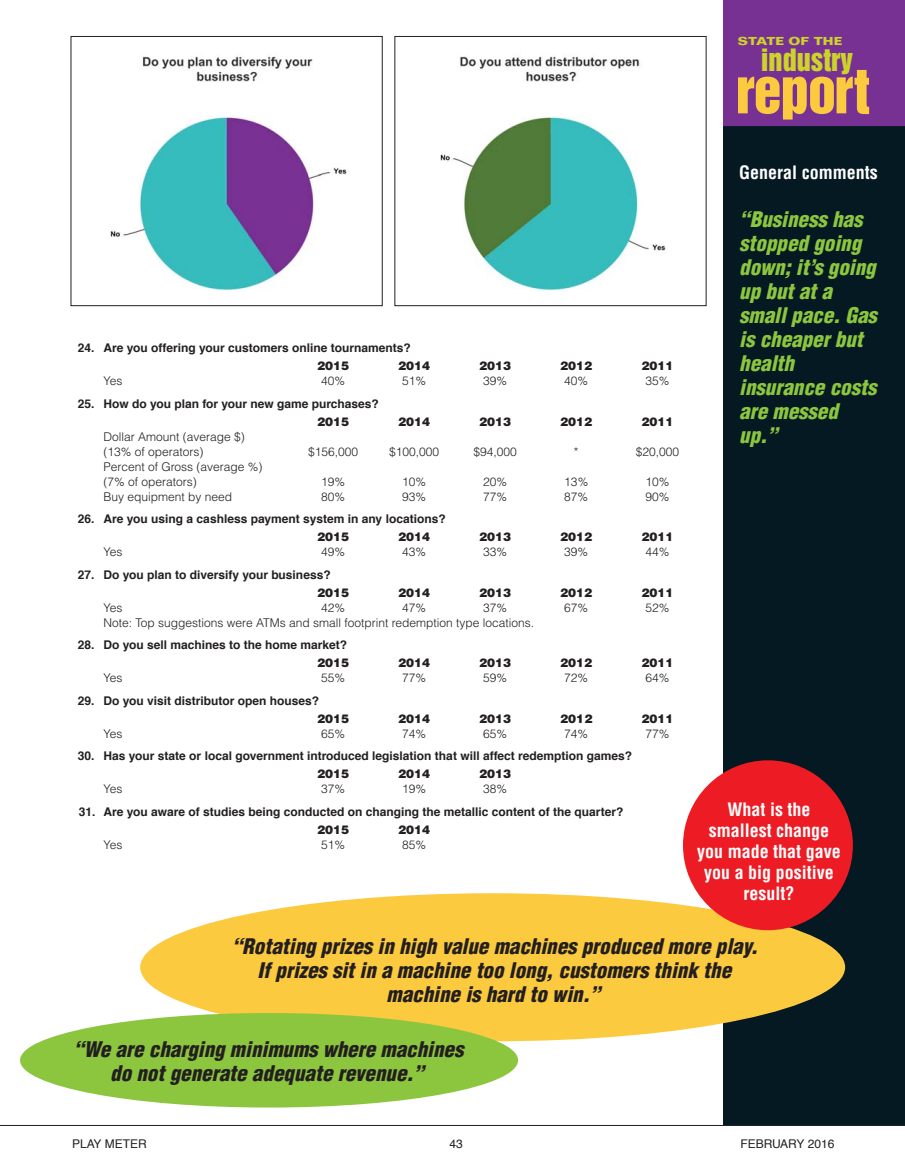
<style>
.page{position:relative;width:905px;height:1175px;background:#fff}
.page>*{position:absolute;margin:0;border:0;box-sizing:border-box;transform-origin:0 0}
.t1{font:56.25px "Helvetica Inserat";letter-spacing:-.02em;color:#fcca3f}
.t2{font:28.2px "Helvetica Inserat";color:#cdd32a}
.t3{font:italic 900 condensed 21px/24px "Helvetica";color:#231f20;text-align:center}
.t4{font:italic 900 condensed 21px/24px "Helvetica";color:#8cc63f}
.t5{font:700 condensed 18px/21px "Helvetica";color:#fff;text-align:center}
.t6{font:700 12px/18px "Helvetica";color:#231f20}
.t7{font:300 12px/15px "Helvetica";color:#231f20}
.t8{font:900 12px "Helvetica";color:#231f20}
.t9{font:12px "Helvetica";color:#231f20}
.t10{font:700 11.25px "Folio";color:#cdd32a;scale:1.2 1}
.s1{font-weight:900}
</style>
<div class="page">
<div style="left:723px;top:126px;width:181px;height:999px;background:#051922"></div>
<div style="left:723px;top:0;width:181px;height:126px;background:#773192"></div>
<div style="left:140px;top:893px;width:705px;height:148px;background:#fcca3f;border-radius:50%"></div>
<hr style="left:0;top:1125px;width:904px;height:1px;background:#231f20">
<div style="left:683px;top:760px;width:169px;height:170px;background:#ed1c24;border-radius:50%"></div>
<div style="left:20px;top:1013px;width:498px;height:94px;background:#8cc63f;border-radius:50%"></div>
<img style="left:110px;top:56px;width:237px;height:235px">
<div style="left:70px;top:36px;width:312px;height:270px;border:1px solid #231f20"></div>
<img style="left:440px;top:56px;width:226px;height:235px">
<div style="left:394px;top:36px;width:312px;height:270px;border:1px solid #231f20"></div>
<p class="t6" style="left:317px;top:340px;width:95px;text-indent:-239px">24. Are you offering your customers online tournaments?<br><span class="s1">2015</span></p>
<p class="t8" style="left:398px;top:361px;width:34px">2014</p>
<p class="t8" style="left:479px;top:361px;width:34px">2013</p>
<p class="t8" style="left:560px;top:361px;width:34px">2012</p>
<p class="t8" style="left:641px;top:361px;width:34px">2011</p>
<p class="t7" style="left:104px;top:375px;width:20px">Yes</p>
<p class="t7" style="left:321px;top:375px;width:26px">40%</p>
<p class="t7" style="left:402px;top:375px;width:26px">51%</p>
<p class="t7" style="left:483px;top:375px;width:26px">39%</p>
<p class="t7" style="left:564px;top:375px;width:26px">40%</p>
<p class="t7" style="left:645px;top:375px;width:26px">35%</p>
<p class="t6" style="left:317px;top:395px;width:63px;text-indent:-239px">25. How do you plan for your new game purchases?<br><span class="s1">2015</span></p>
<p class="t8" style="left:398px;top:417px;width:34px">2014</p>
<p class="t8" style="left:479px;top:417px;width:34px">2013</p>
<p class="t8" style="left:560px;top:417px;width:34px">2012</p>
<p class="t8" style="left:641px;top:417px;width:34px">2011</p>
<p class="t7" style="left:104px;top:430px;width:143px">Dollar Amount (average $) (13% of operators)</p>
<p class="t7" style="left:104px;top:460px;width:160px">Percent of Gross (average %) (7% of operators)</p>
<p class="t7" style="left:308px;top:445px;width:52px">$156,000</p>
<p class="t7" style="left:389px;top:445px;width:52px">$100,000</p>
<p class="t7" style="left:473px;top:445px;width:45px">$94,000</p>
<p class="t7" style="left:574px;top:445px;width:6px">*</p>
<p class="t7" style="left:635px;top:445px;width:45px">$20,000</p>
<p class="t7" style="left:321px;top:475px;width:26px">19%</p>
<p class="t7" style="left:402px;top:475px;width:26px">10%</p>
<p class="t7" style="left:483px;top:475px;width:26px">20%</p>
<p class="t7" style="left:564px;top:475px;width:26px">13%</p>
<p class="t7" style="left:645px;top:475px;width:26px">10%</p>
<p class="t7" style="left:104px;top:490px;width:130px">Buy equipment by need</p>
<p class="t7" style="left:321px;top:490px;width:26px">80%</p>
<p class="t7" style="left:402px;top:490px;width:26px">93%</p>
<p class="t7" style="left:483px;top:490px;width:26px">77%</p>
<p class="t7" style="left:564px;top:490px;width:26px">87%</p>
<p class="t7" style="left:645px;top:490px;width:26px">90%</p>
<p class="t6" style="left:317px;top:511px;width:130px;text-indent:-239px">26. Are you using a cashless payment system in any locations?<br><span class="s1">2015</span></p>
<p class="t8" style="left:398px;top:532px;width:34px">2014</p>
<p class="t8" style="left:479px;top:532px;width:34px">2013</p>
<p class="t8" style="left:560px;top:532px;width:34px">2012</p>
<p class="t8" style="left:641px;top:532px;width:34px">2011</p>
<p class="t7" style="left:104px;top:546px;width:20px">Yes</p>
<p class="t7" style="left:321px;top:546px;width:26px">49%</p>
<p class="t7" style="left:402px;top:546px;width:26px">43%</p>
<p class="t7" style="left:483px;top:546px;width:26px">33%</p>
<p class="t7" style="left:564px;top:546px;width:26px">39%</p>
<p class="t7" style="left:645px;top:546px;width:26px">44%</p>
<p class="t6" style="left:317px;top:566px;width:34px;text-indent:-239px">27. Do you plan to diversify your business?<br><span class="s1">2015</span></p>
<p class="t8" style="left:398px;top:588px;width:34px">2014</p>
<p class="t8" style="left:479px;top:588px;width:34px">2013</p>
<p class="t8" style="left:560px;top:588px;width:34px">2012</p>
<p class="t8" style="left:641px;top:588px;width:34px">2011</p>
<p class="t7" style="left:104px;top:601px;width:20px">Yes</p>
<p class="t7" style="left:321px;top:601px;width:26px">42%</p>
<p class="t7" style="left:402px;top:601px;width:26px">47%</p>
<p class="t7" style="left:483px;top:601px;width:26px">37%</p>
<p class="t7" style="left:564px;top:601px;width:26px">67%</p>
<p class="t7" style="left:645px;top:601px;width:26px">52%</p>
<p class="t7" style="left:104px;top:616px;width:432px">Note: Top suggestions were ATMs and small footprint redemption type locations.</p>
<p class="t6" style="left:78px;top:637px;width:273px;text-align:right">28. Do you sell machines to the home market?<br><span class="s1">2015</span></p>
<p class="t8" style="left:398px;top:658px;width:34px">2014</p>
<p class="t8" style="left:479px;top:658px;width:34px">2013</p>
<p class="t8" style="left:560px;top:658px;width:34px">2012</p>
<p class="t8" style="left:641px;top:658px;width:34px">2011</p>
<p class="t7" style="left:104px;top:672px;width:20px">Yes</p>
<p class="t7" style="left:321px;top:672px;width:26px">55%</p>
<p class="t7" style="left:402px;top:672px;width:26px">77%</p>
<p class="t7" style="left:483px;top:672px;width:26px">59%</p>
<p class="t7" style="left:564px;top:672px;width:26px">72%</p>
<p class="t7" style="left:645px;top:672px;width:26px">64%</p>
<p class="t6" style="left:317px;top:692px;width:34px;text-indent:-239px">29. Do you visit distributor open houses?<br><span class="s1">2015</span></p>
<p class="t8" style="left:398px;top:714px;width:34px">2014</p>
<p class="t8" style="left:479px;top:714px;width:34px">2013</p>
<p class="t8" style="left:560px;top:714px;width:34px">2012</p>
<p class="t8" style="left:641px;top:714px;width:34px">2011</p>
<p class="t7" style="left:104px;top:727px;width:20px">Yes</p>
<p class="t7" style="left:321px;top:727px;width:26px">65%</p>
<p class="t7" style="left:402px;top:727px;width:26px">74%</p>
<p class="t7" style="left:483px;top:727px;width:26px">65%</p>
<p class="t7" style="left:564px;top:727px;width:26px">74%</p>
<p class="t7" style="left:645px;top:727px;width:26px">77%</p>
<p class="t6" style="left:317px;top:748px;width:316px;text-indent:-239px">30. Has your state or local government introduced legislation that will affect redemption games?<br><span class="s1">2015</span></p>
<p class="t8" style="left:398px;top:769px;width:34px">2014</p>
<p class="t8" style="left:479px;top:769px;width:34px">2013</p>
<p class="t10" style="left:737px;top:37px;width:89px">STATE OF THE</p>
<p class="t2" style="left:760px;top:49px;width:94px">industry</p>
<p class="t1" style="left:735px;top:68px;width:135px">report</p>
<p class="t5" style="left:739px;top:164px;width:140px">General comments</p>
<p class="t4" style="left:739px;top:209px;width:143px">“Business has stopped going down;it’s going up butata smallpace.Gas is cheaperbut health insurance costs are messed up.”</p>
<p class="t7" style="left:104px;top:783px;width:20px">Yes</p>
<p class="t7" style="left:321px;top:783px;width:26px">37%</p>
<p class="t7" style="left:402px;top:783px;width:26px">19%</p>
<p class="t7" style="left:483px;top:783px;width:26px">38%</p>
<p class="t6" style="left:317px;top:803px;width:308px;text-indent:-238px">31. Are you aware of studies being conducted on changing the metallic content of the quarter?<br><span class="s1">2015</span></p>
<p class="t5" style="left:697px;top:800px;width:145px">What is the smallest change you made that gave you a big positive result?</p>
<p class="t3" style="left:232px;top:935px;width:532px">“Rotating prizes in high value machines produced more play.<br>Ifprizes sitin a machine too long,customers think the machine is hard to win.”</p>
<p class="t3" style="left:73px;top:1039px;width:395px">“We are charging minimums where machines do notgenerate adequate revenue.”</p>
<p class="t8" style="left:398px;top:825px;width:34px">2014</p>
<p class="t7" style="left:104px;top:838px;width:20px">Yes</p>
<p class="t7" style="left:321px;top:838px;width:26px">51%</p>
<p class="t7" style="left:402px;top:838px;width:26px">85%</p>
<p class="t9" style="left:72px;top:1138px;width:76px">PLAY METER</p>
<p class="t9" style="left:449px;top:1138px;width:15px">43</p>
<p class="t9" style="left:740px;top:1138px;width:95px">FEBRUARY 2016</p>
</div>
